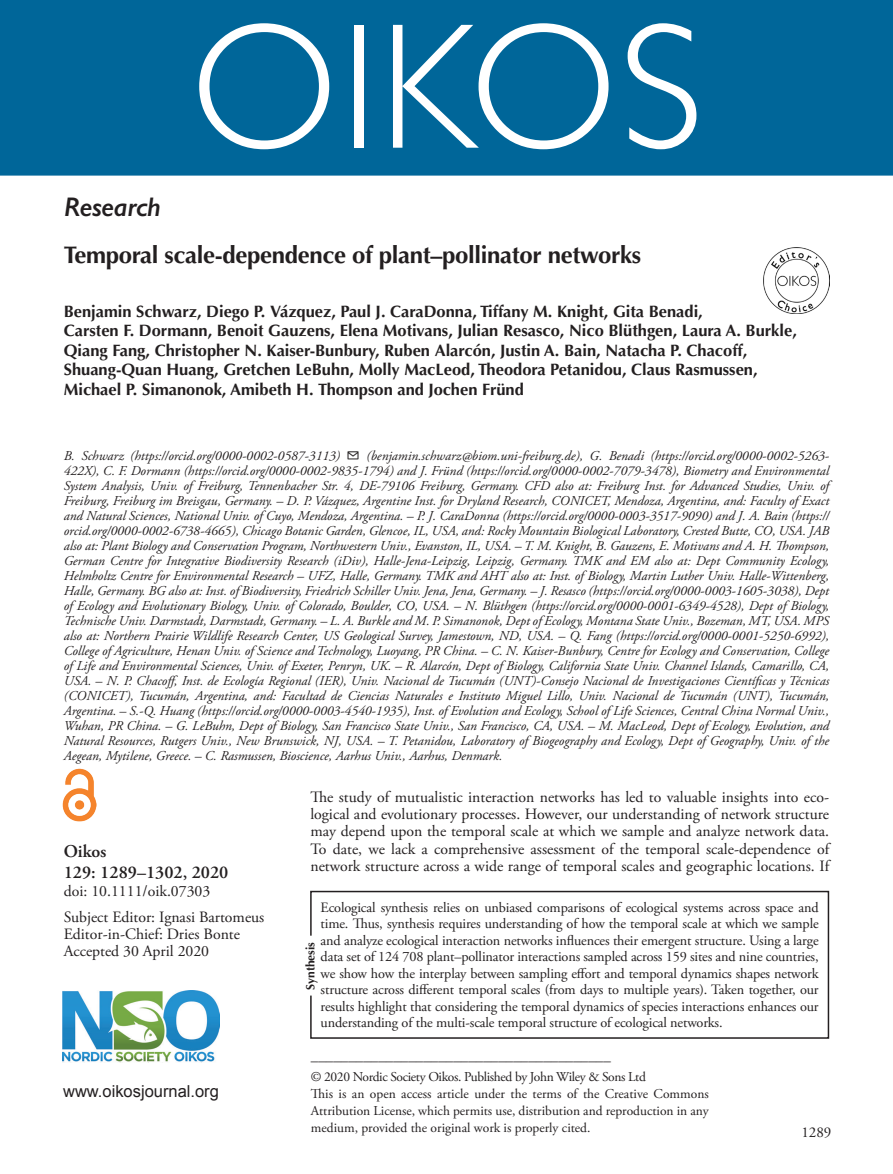
<style>
.page{position:relative;width:893px;height:1174px;background:#fff}
.page>*{position:absolute;margin:0;border:0;box-sizing:border-box;transform-origin:0 0}
.OIKOS{font:300 180px "Gill Sans";letter-spacing:.01em;color:#fff}
.AT_TYPE{font:italic 600 27px "Gill Sans";letter-spacing:-.015em;color:#231f20}
.CT{font:700 24px "Optima LT Std";letter-spacing:-.015em;color:#231f20}
.Corres{font:600 18px "Adobe Garamond Pro";color:#231f20}
.AU{font:700 16.5px/19.5px "Optima LT Std";color:#231f20}
.t1{font:16.5px "Arial";color:#231f20}
.ABS_TXT{font:15.75px/17.2px "Adobe Garamond Pro";color:#231f20;text-align:justify}
.Doi_No{font:15.75px "Adobe Garamond Pro";color:#231f20}
.t2{font:15px "Adobe Garamond Pro";color:#231f20}
.t3{font:14.25px/16.5px "Adobe Garamond Pro";letter-spacing:-.01em;color:#231f20;text-align:justify}
.Address{font:italic 13.5px/15px "Adobe Garamond Pro";color:#231f20;text-align:justify}
.FM_Note{font:13.5px/16.8px "Adobe Garamond Pro";letter-spacing:-.015em;color:#231f20;text-align:justify}
.t4{font:700 12px "Optima LT Std";color:#231f20}
</style>
<div class="page">
<div style="left:0;top:0;width:893px;height:176px;background:#069"></div>
<img style="left:63px;top:990px;width:156px;height:72px">
<img style="left:63px;top:769px;width:34px;height:52px">
<img style="left:764px;top:248px;width:65px;height:65px">
<svg style="left:310px;top:890px;width:520px;height:149px"></svg>
<p class="AT_TYPE" style="left:64px;top:191px;width:99px">Research</p>
<p class="OIKOS" style="left:190px;top:-53px;width:515px">OIKOS</p>
<p class="CT" style="left:64px;top:241px;width:579px">Temporal scale-dependence of plant–pollinator networks</p>
<p class="AU" style="left:64px;top:302px;width:735px">Benjamin Schwarz, Diego P. Vázquez, Paul J. CaraDonna, Tiffany M. Knight, Gita Benadi,<br>Carsten F. Dormann, Benoit Gauzens, Elena Motivans, Julian Resasco, Nico Blüthgen, Laura A. Burkle, Qiang Fang, Christopher N. Kaiser-Bunbury, Ruben Alarcón, Justin A. Bain, Natacha P. Chacoff, Shuang-Quan Huang, Gretchen LeBuhn, Molly MacLeod, Theodora Petanidou, Claus Rasmussen, Michael P. Simanonok, Amibeth H. Thompson and Jochen Fründ</p>
<p class="Address" style="left:64px;top:448px;width:767px">B. Schwarz (https://orcid.org/0000-0002-0587-3113) ✉ (benjamin.schwarz@biom.uni-freiburg.de), G. Benadi (https://orcid.org/0000-0002-5263- 422X), C. F. Dormann (https://orcid.org/0000-0002-9835-1794) and J. Fründ (https://orcid.org/0000-0002-7079-3478), Biometry and Environmental System Analysis, Univ. of Freiburg, Tennenbacher Str. 4, DE-79106 Freiburg, Germany. CFD also at: Freiburg Inst. for Advanced Studies, Univ. of Freiburg, Freiburg im Breisgau, Germany. – D. P. Vázquez, Argentine Inst. for Dryland Research, CONICET, Mendoza, Argentina, and: Faculty of Exact and Natural Sciences, National Univ. of Cuyo, Mendoza, Argentina. – P. J. CaraDonna (https://orcid.org/0000-0003-3517-9090) and J. A. Bain (https:// orcid.org/0000-0002-6738-4665), Chicago Botanic Garden, Glencoe, IL, USA, and: Rocky Mountain Biological Laboratory, Crested Butte, CO, USA. JAB also at: Plant Biology and Conservation Program, Northwestern Univ., Evanston, IL, USA. – T. M. Knight, B. Gauzens, E. Motivans and A. H. Thompson, German Centre for Integrative Biodiversity Research (iDiv), Halle-Jena-Leipzig, Leipzig, Germany. TMK and EM also at: Dept Community Ecology, Helmholtz Centre for Environmental Research – UFZ, Halle, Germany. TMK and AHT also at: Inst. of Biology, Martin Luther Univ. Halle-Wittenberg, Halle, Germany. BG also at: Inst. of Biodiversity, Friedrich Schiller Univ. Jena, Jena, Germany. – J. Resasco (https://orcid.org/0000-0003-1605-3038), Dept of Ecology and Evolutionary Biology, Univ. of Colorado, Boulder, CO, USA. – N. Blüthgen (https://orcid.org/0000-0001-6349-4528), Dept of Biology, Technische Univ. Darmstadt, Darmstadt, Germany. – L. A. Burkle and M. P. Simanonok, Dept of Ecology, Montana State Univ., Bozeman, MT, USA. MPS also at: Northern Prairie Wildlife Research Center, US Geological Survey, Jamestown, ND, USA. – Q. Fang (https://orcid.org/0000-0001-5250-6992), College of Agriculture, Henan Univ. of Science and Technology, Luoyang, PR China. – C. N. Kaiser-Bunbury, Centre for Ecology and Conservation, College of Life and Environmental Sciences, Univ. of Exeter, Penryn, UK. – R. Alarcón, Dept of Biology, California State Univ. Channel Islands, Camarillo, CA, USA. – N. P. Chacoff, Inst. de Ecología Regional (IER), Univ. Nacional de Tucumán (UNT)-Consejo Nacional de Investigaciones Científicas y Técnicas (CONICET), Tucumán, Argentina, and: Facultad de Ciencias Naturales e Instituto Miguel Lillo, Univ. Nacional de Tucumán (UNT), Tucumán, Argentina. – S.-Q. Huang (https://orcid.org/0000-0003-4540-1935), Inst. of Evolution and Ecology, School of Life Sciences, Central China Normal Univ., Wuhan, PR China. – G. LeBuhn, Dept of Biology, San Francisco State Univ., San Francisco, CA, USA. – M. MacLeod, Dept of Ecology, Evolution, and Natural Resources, Rutgers Univ., New Brunswick, NJ, USA. – T. Petanidou, Laboratory of Biogeography and Ecology, Dept of Geography, Univ. of the Aegean, Mytilene, Greece. – C. Rasmussen, Bioscience, Aarhus Univ., Aarhus, Denmark.</p>
<p class="Corres" style="left:64px;top:840px;width:44px">Oikos</p>
<p class="Corres" style="left:64px;top:862px;width:166px">129: 1289–1302, 2020</p>
<p class="Doi_No" style="left:64px;top:881px;width:148px">doi: 10.1111/oik.07303</p>
<p class="ABS_TXT" style="left:64px;top:908px;width:202px">Subject Editor: Ignasi Bartomeus</p>
<p class="ABS_TXT" style="left:64px;top:926px;width:178px">Editor-in-Chief: Dries Bonte</p>
<p class="ABS_TXT" style="left:64px;top:943px;width:147px">Accepted 30 April 2020</p>
<p class="t1" style="left:63px;top:1080px;width:157px">www.oikosjournal.org</p>
<p class="ABS_TXT" style="left:310px;top:788px;width:520px">The study of mutualistic interaction networks has led to valuable insights into eco&shy;logical and evolutionary processes. However, our understanding of network structure may depend upon the temporal scale at which we sample and analyze network data.<br>To date, we lack a comprehensive assessment of the temporal scale-dependence of network structure across a wide range of temporal scales and geographic locations. If</p>
<p class="t3" style="left:321px;top:899px;width:500px">Ecological synthesis relies on unbiased comparisons of ecological systems across space and time. Thus, synthesis requires understanding of how the temporal scale at which we sample and analyze ecological interaction networks influences their emergent structure. Using a large data set of 124 708 plant–pollinator interactions sampled across 159 sites and nine countries, we show how the interplay between sampling effort and temporal dynamics shapes network structure across different temporal scales (from days to multiple years). Taken together, our results highlight that considering the temporal dynamics of species interactions enhances our understanding of the multi-scale temporal structure of ecological networks.</p>
<p class="t4" style="left:303px;top:990px;width:50px;rotate:-90deg">Synthesis</p>
<p class="t2" style="left:311px;top:1051px;width:301px">––––––––––––––––––––––––––––––––––––––––</p>
<p class="FM_Note" style="left:311px;top:1069px;width:337px">© 2020 Nordic Society Oikos. Published by John Wiley &amp; Sons Ltd</p>
<p class="FM_Note" style="left:311px;top:1086px;width:399px">This is an open access article under the terms of the Creative Commons Attribution License, which permits use, distribution and reproduction in any medium, provided the original work is properly cited.</p>
<p class="t2" style="left:801px;top:1123px;width:31px">1289</p>
</div>
